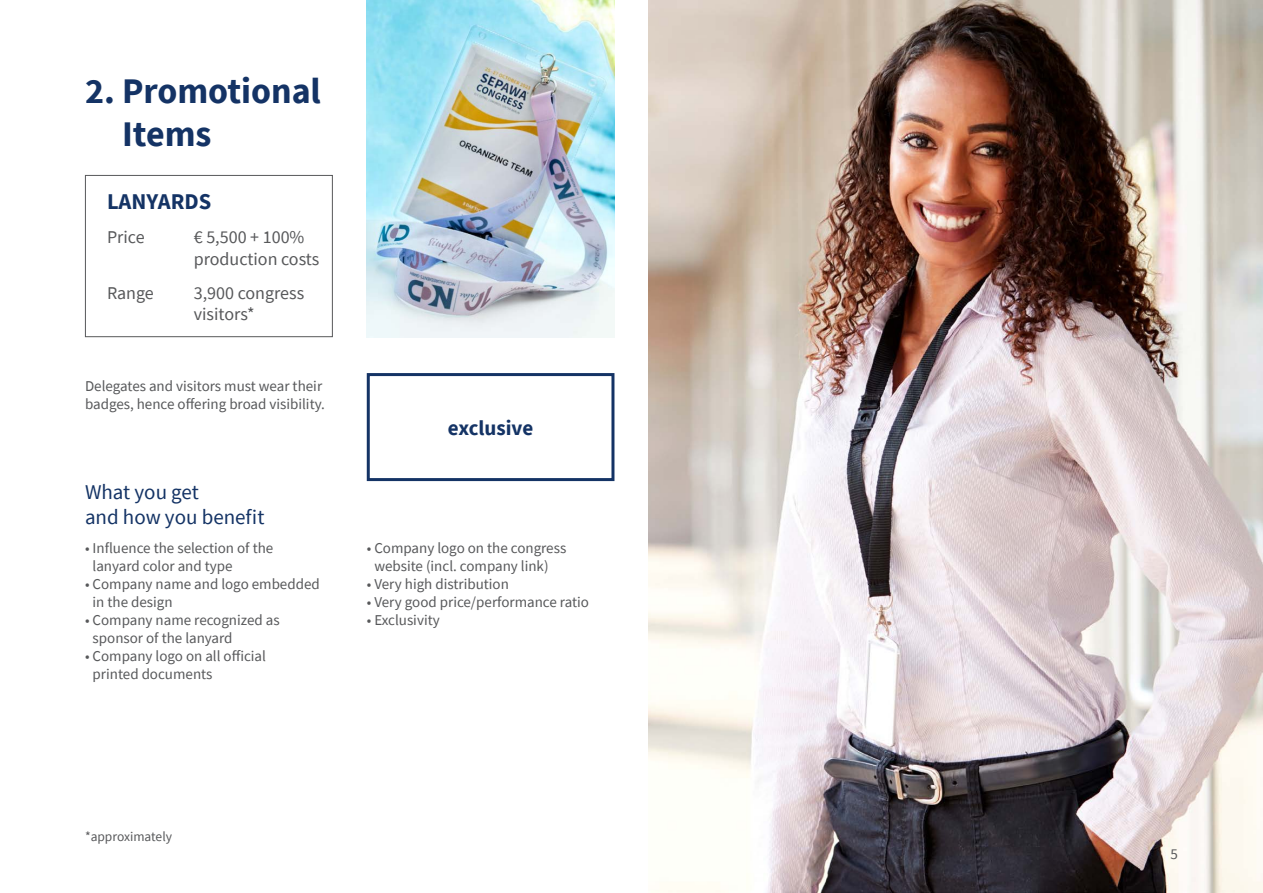
<style>
.page{position:relative;width:1263px;height:893px;background:#fff}
.page>*{position:absolute;margin:0;border:0;box-sizing:border-box;transform-origin:0 0}
.t1{font:700 36px/43.2px "Source Sans Pro";color:#143365}
.t2{font:700 22.5px "Source Sans Pro";color:#143365}
.t3{font:21px/25.2px "Source Sans Pro";color:#143365}
.t4{font:700 21px "Source Sans Pro";color:#143365}
.t5{font:18px/21.6px "Source Sans Pro";color:#57585a}
.t6{font:15px/18px "Source Sans Pro";color:#57585a}
.t7{font:13.5px "Source Sans Pro";color:#57585a}
</style>
<div class="page">
<img style="left:648px;top:0;width:615px;height:892px">
<div style="left:85px;top:175px;width:248px;height:162px;border:1px solid #57585a"></div>
<img style="left:367px;top:0;width:247px;height:337px">
<div style="left:367px;top:373px;width:247px;height:108px;border:3px solid #143365"></div>
<h1 class="t1" style="left:122px;top:72px;width:200px;text-indent:-37px">2. Promotional<br>Items</h1>
<h2 class="t2" style="left:107px;top:192px;width:106px">LANYARDS</h2>
<p class="t5" style="left:107px;top:228px;width:39px">Price</p>
<p class="t5" style="left:194px;top:228px;width:127px">€ 5,500 + 100% production costs</p>
<p class="t5" style="left:107px;top:282px;width:48px">Range</p>
<p class="t5" style="left:194px;top:282px;width:112px">3,900 congress visitors*</p>
<p class="t6" style="left:85px;top:377px;width:241px">Delegates and visitors must wear their badges, hence offering broad visibility.</p>
<h3 class="t3" style="left:85px;top:479px;width:181px">What you get<br>and how you benefit</h3>
<p class="t6" style="left:93px;top:539px;width:182px;text-indent:-8px">• Influence the selection of the lanyard color and type</p>
<p class="t6" style="left:93px;top:575px;width:229px;text-indent:-8px">• Company name and logo embedded in the design</p>
<p class="t6" style="left:93px;top:611px;width:189px;text-indent:-8px">• Company name recognized as sponsor of the lanyard</p>
<p class="t6" style="left:93px;top:647px;width:175px;text-indent:-8px">• Company logo on all official printed documents</p>
<h3 class="t4" style="left:448px;top:420px;width:87px">exclusive</h3>
<p class="t6" style="left:374px;top:539px;width:193px;text-indent:-8px">• Company logo on the congress website (incl. company link)</p>
<p class="t6" style="left:367px;top:575px;width:144px">• Very high distribution</p>
<p class="t6" style="left:367px;top:593px;width:224px">• Very good price/performance ratio</p>
<p class="t6" style="left:367px;top:611px;width:75px">• Exclusivity</p>
<p class="t7" style="left:85px;top:828px;width:89px">*approximately</p>
<p class="t6" style="left:1170px;top:846px;width:9px">5</p>
</div>
